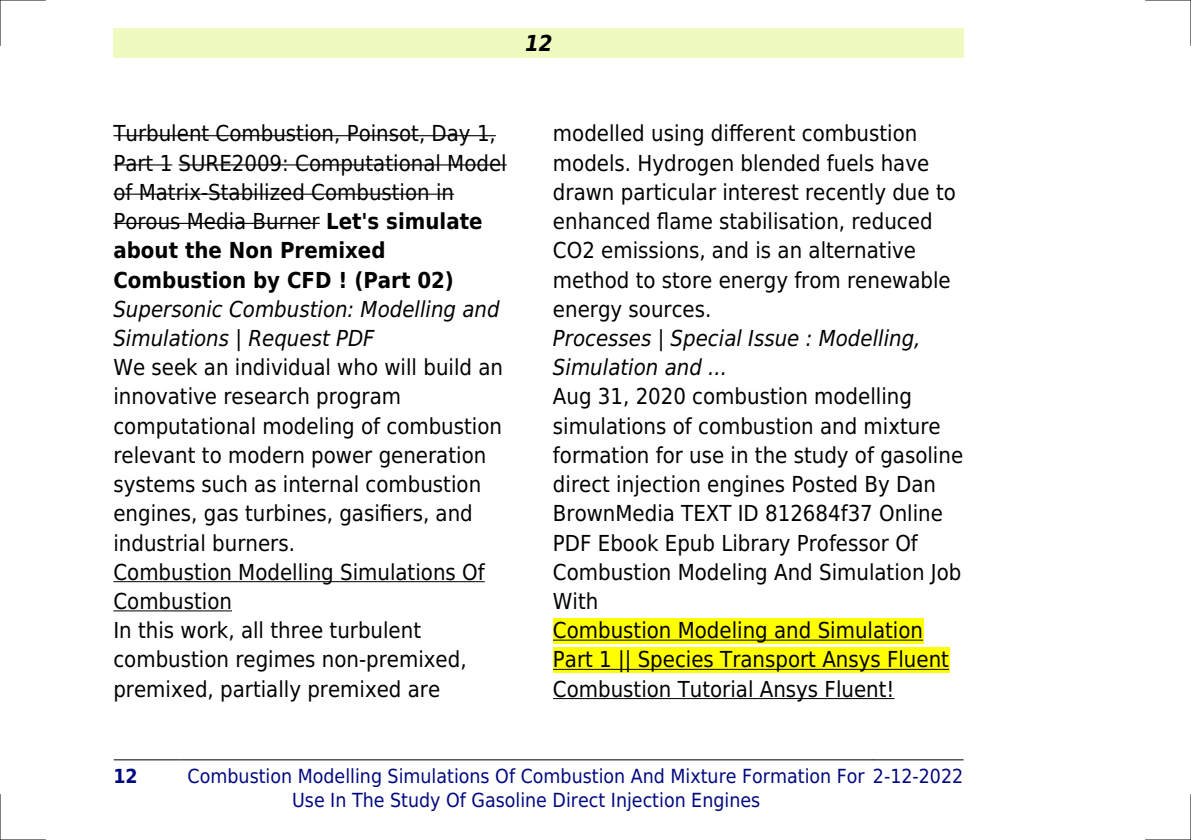
<style>
.page{position:relative;width:1191px;height:840px;background:#fff}
.page>*{position:absolute;margin:0;border:0;box-sizing:border-box;transform-origin:0 0}
.t1{font:22px/29.2px "DejaVu Sans Condensed";color:#000}
.t2{font:italic 22px/29.2px "DejaVu Sans Condensed";color:#000}
.t3{font:italic 700 22px "DejaVu Sans Condensed";color:#000}
.t4{font:19.4px/23.2px "DejaVu Sans Condensed";color:#000880}
.t5{font:700 19.4px "DejaVu Sans Condensed";color:#000880}
.s1{font-weight:700}
</style>
<div class="page">
<div style="left:113px;top:28px;width:851px;height:30px;background:#effbbe"></div>
<hr style="left:114px;top:759px;width:65px;height:1px;background:#000">
<hr style="left:180px;top:759px;width:692px;height:1px;background:#000">
<hr style="left:873px;top:759px;width:90px;height:1px;background:#000">
<hr style="left:113px;top:135px;width:383px;height:1px;background:#000">
<hr style="left:113px;top:164px;width:59px;height:1px;background:#000">
<hr style="left:179px;top:164px;width:328px;height:1px;background:#000">
<hr style="left:113px;top:193px;width:341px;height:2px;background:#000">
<hr style="left:113px;top:223px;width:207px;height:1px;background:#000">
<hr style="left:113px;top:581px;width:372px;height:1px;background:#000">
<hr style="left:113px;top:610px;width:119px;height:1px;background:#000">
<div style="left:553px;top:617px;width:370px;height:26px;background:#ff0"></div>
<hr style="left:553px;top:639px;width:370px;height:1px;background:#000">
<div style="left:553px;top:646px;width:396px;height:26px;background:#ff0"></div>
<hr style="left:553px;top:668px;width:396px;height:1px;background:#000">
<hr style="left:553px;top:697px;width:341px;height:1px;background:#000">
<hr style="left:0;top:0;width:45px;height:1px;background:#000">
<hr style="left:1145px;top:0;width:46px;height:1px;background:#000">
<hr style="left:0;top:839px;width:45px;height:1px;background:#000">
<hr style="left:1145px;top:839px;width:46px;height:1px;background:#000">
<hr style="left:0;top:0;width:1px;height:45px;background:#000">
<hr style="left:0;top:794px;width:1px;height:45px;background:#000">
<hr style="left:1190px;top:0;width:1px;height:45px;background:#000">
<hr style="left:1190px;top:794px;width:1px;height:45px;background:#000">
<p class="t3" style="left:525px;top:30px;width:29px">12</p>
<p class="t1" style="left:113px;top:119px;width:395px">Turbulent Combustion, Poinsot, Day 1, Part 1 SURE2009: Computational Model of Matrix-Stabilized Combustion in Porous Media Burner <span class="s1">Let's simulate about the Non Premixed Combustion by CFD ! (Part 02)</span></p>
<p class="t2" style="left:113px;top:294px;width:388px">Supersonic Combustion: Modelling and<br>Simulations | Request PDF</p>
<p class="t1" style="left:113px;top:353px;width:391px">We seek an individual who will build an innovative research program computational modeling of combustion relevant to modern power generation systems such as internal combustion engines, gas turbines, gasifiers, and industrial burners.<br>Combustion Modelling Simulations Of<br>Combustion<br>In this work, all three turbulent combustion regimes non-premixed, premixed, partially premixed are</p>
<p class="t1" style="left:553px;top:119px;width:404px">modelled using different combustion models. Hydrogen blended fuels have drawn particular interest recently due to enhanced flame stabilisation, reduced CO2 emissions, and is an alternative method to store energy from renewable energy sources.</p>
<p class="t2" style="left:553px;top:323px;width:369px">Processes | Special Issue : Modelling,<br>Simulation and ...</p>
<p class="t1" style="left:553px;top:382px;width:412px">Aug 31, 2020 combustion modelling simulations of combustion and mixture formation for use in the study of gasoline direct injection engines Posted By Dan BrownMedia TEXT ID 812684f37 Online PDF Ebook Epub Library Professor Of Combustion Modeling And Simulation Job With<br>Combustion Modeling and Simulation Part 1 || Species Transport Ansys Fluent Combustion Tutorial Ansys Fluent!</p>
<p class="t5" style="left:113px;top:764px;width:26px">12</p>
<p class="t4" style="left:292px;top:764px;width:672px;text-indent:-104px">Combustion Modelling Simulations Of Combustion And Mixture Formation For 2-12-2022<br>Use In The Study Of Gasoline Direct Injection Engines</p>
</div>
